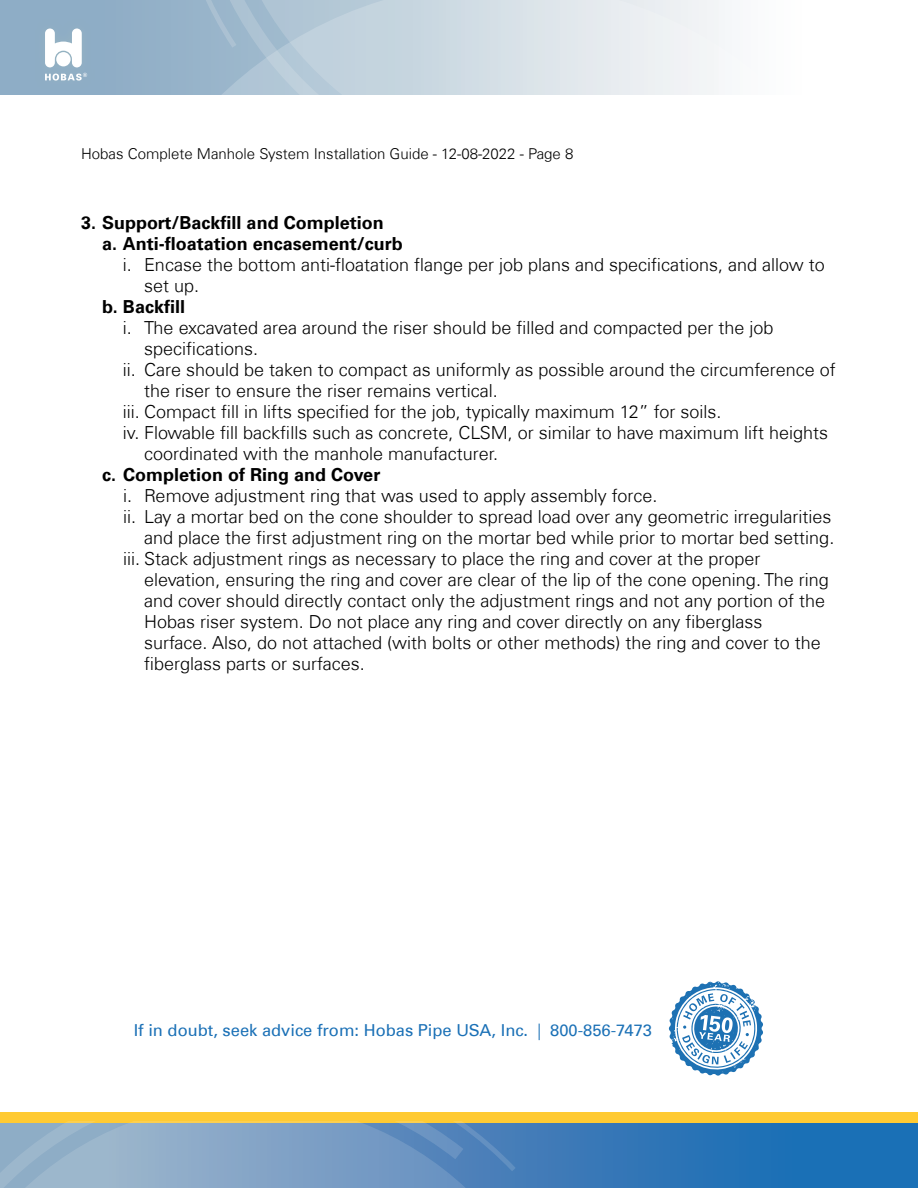
<style>
.page{position:relative;width:918px;height:1188px;background:#fff}
.page>*{position:absolute;margin:0;border:0;box-sizing:border-box;transform-origin:0 0}
.t1{font:300 18px/21px "Univers Com 45";color:#000}
.t2{font:700 18px/21px "Univers Com 65";color:#000}
.t3{font:16.5px "Univers Com 55 Roman";color:#1a70b6}
.t4{font:300 15px "Univers Com 45";color:#000}
.s1{font-family:"Univers Com 45";font-weight:300}
</style>
<div class="page">
<svg style="left:570px;top:1123px;width:348px;height:65px;background:#2472b6"></svg>
<div style="left:0;top:0;width:96px;height:94px;background:#8eadc6"></div>
<div style="left:34px;top:18px;width:63px;height:73px;background:#8eadc5"></div>
<svg style="left:45px;top:28px;width:37px;height:39px"></svg>
<svg style="left:45px;top:73px;width:42px;height:8px"></svg>
<svg style="left:96px;top:0;width:629px;height:95px;background:#9cb6cc"></svg>
<div style="left:0;top:1112px;width:918px;height:11px;background:#ffca32"></div>
<svg style="left:181px;top:48px;width:538px;height:46px;background:#ccd9e2"></svg>
<svg style="left:160px;top:0;width:559px;height:48px;background:#c8d6e0"></svg>
<svg style="left:0;top:1121px;width:570px;height:67px;background:#7c9fbf"></svg>
<svg style="left:669px;top:981px;width:94px;height:95px"></svg>
<p class="t4" style="left:81px;top:145px;width:494px">Hobas Complete Manhole System Installation Guide - 12-08-2022 - Page 8</p>
<p class="t2" style="left:102px;top:212px;width:302px;text-indent:-21px">3. Support/Backfill and Completion a. Anti-floatation encasement/curb</p>
<p class="t1" style="left:144px;top:254px;width:682px;text-indent:-21px">i. Encase the bottom anti-floatation flange per job plans and specifications, and allow to set up.</p>
<p class="t2" style="left:102px;top:296px;width:85px">b. Backfill</p>
<p class="t1" style="left:123px;top:317px;width:652px">i. The excavated area around the riser should be filled and compacted per the job</p>
<p class="t1" style="left:144px;top:338px;width:116px">specifications.</p>
<p class="t1" style="left:123px;top:359px;width:714px">ii. Care should be taken to compact as uniformly as possible around the circumference of</p>
<p class="t1" style="left:144px;top:380px;width:355px">the riser to ensure the riser remains vertical.</p>
<p class="t1" style="left:123px;top:401px;width:600px">iii. Compact fill in lifts specified for the job, typically maximum 12” for soils.</p>
<p class="t1" style="left:123px;top:422px;width:707px">iv. Flowable fill backfills such as concrete, CLSM, or similar to have maximum lift heights</p>
<p class="t1" style="left:144px;top:443px;width:356px">coordinated with the manhole manufacturer.</p>
<p class="t2" style="left:102px;top:464px;width:280px">c. Completion of Ring and Cover</p>
<p class="t1" style="left:123px;top:485px;width:536px">i. Remove adjustment ring that was used to apply assembly force.</p>
<p class="t1" style="left:123px;top:506px;width:710px">ii. Lay a mortar bed on the cone shoulder to spread load over any geometric irregularities</p>
<p class="t1" style="left:144px;top:527px;width:692px">and place the first adjustment ring on the mortar bed while prior to mortar bed setting.</p>
<p class="t1" style="left:123px;top:548px;width:639px">iii. Stack adjustment rings as necessary to place the ring and cover at the proper</p>
<p class="t1" style="left:144px;top:569px;width:686px">elevation, ensuring the ring and cover are clear of the lip of the cone opening. The ring</p>
<p class="t1" style="left:144px;top:590px;width:683px">and cover should directly contact only the adjustment rings and not any portion of the</p>
<p class="t1" style="left:144px;top:611px;width:620px">Hobas riser system. Do not place any ring and cover directly on any fiberglass</p>
<p class="t1" style="left:144px;top:632px;width:678px">surface. Also, do not attached (with bolts or other methods) the ring and cover to the</p>
<p class="t1" style="left:144px;top:653px;width:222px">fiberglass parts or surfaces.</p>
<p class="t3" style="left:134px;top:1020px;width:520px">If in doubt, seek advice from: Hobas Pipe USA, Inc. <span class="s1">|</span> 800-856-7473</p>
</div>
